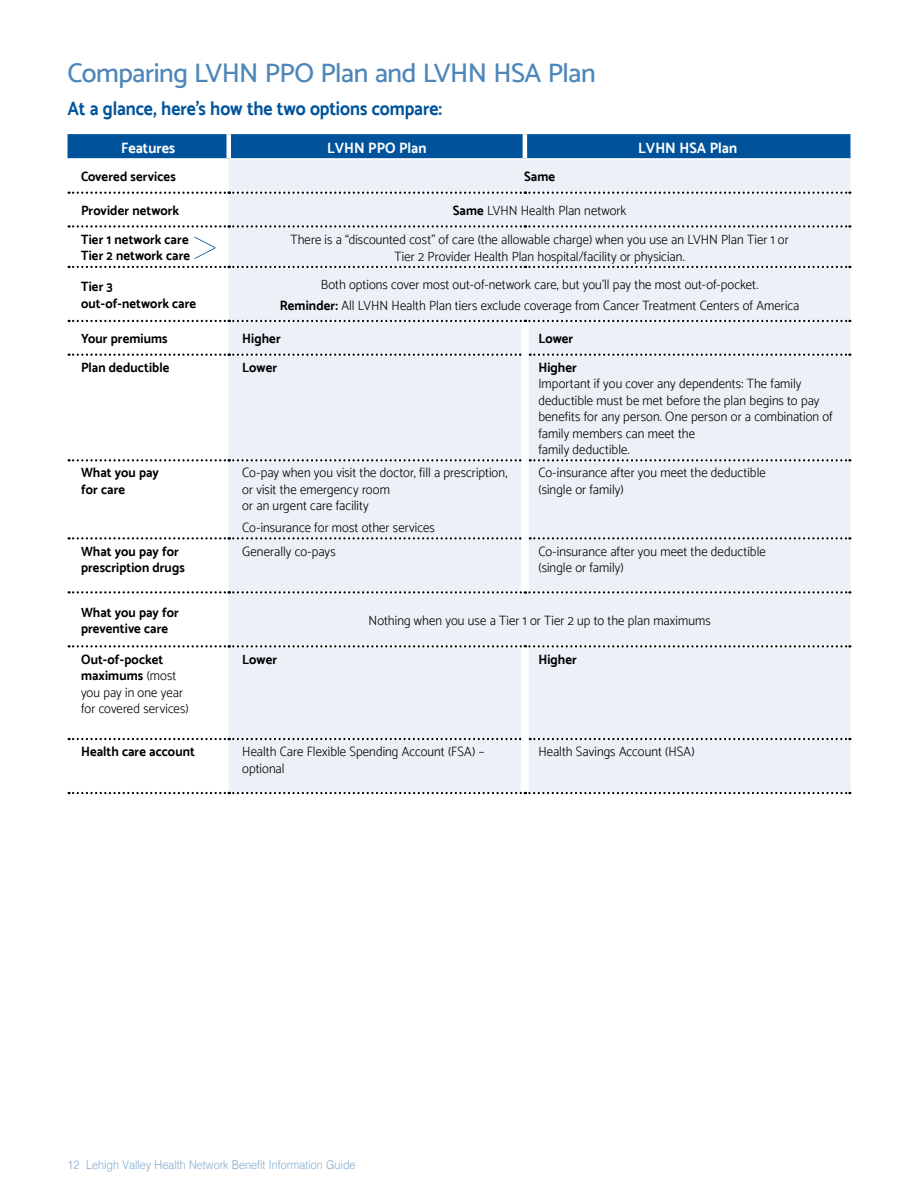
<style>
.page{position:relative;width:918px;height:1188px;background:#fff}
.page>*{position:absolute;margin:0;border:0;box-sizing:border-box;transform-origin:0 0}
.t1{font:500 27px "Catamaran";letter-spacing:-.02em;color:#4d86b9}
.t2{font:700 19.5px "Catamaran";letter-spacing:-.005em;color:#00539b;scale:.9 1}
.t3{font:700 15px "Catamaran";color:#fff;scale:.95 1}
.t4{font:300 13.5px/16.5px "Catamaran";letter-spacing:.005em;color:#000;scale:.95 1}
.t5{font:700 13.5px/16.5px "Catamaran";letter-spacing:.005em;color:#000;scale:.95 1}
.t6{font:300 12px "Helvetica";color:#80a9cd;scale:.9 1}
.s1{font-weight:700}
</style>
<div class="page">
<div style="left:68px;top:134px;width:782px;height:24px;background:#00539b"></div>
<div style="left:229px;top:160px;width:621px;height:632px;background:#ebf1f7"></div>
<hr style="left:523px;top:134px;width:4px;height:24px;background:#fff">
<div style="left:226px;top:134px;width:5px;height:24px;background:#fff"></div>
<svg style="left:69px;top:192px;width:781px;height:2px"></svg>
<svg style="left:69px;top:225px;width:781px;height:3px"></svg>
<svg style="left:69px;top:266px;width:781px;height:2px"></svg>
<svg style="left:69px;top:354px;width:452px;height:2px"></svg>
<svg style="left:69px;top:459px;width:452px;height:2px"></svg>
<svg style="left:69px;top:537px;width:452px;height:3px"></svg>
<svg style="left:69px;top:320px;width:781px;height:2px"></svg>
<svg style="left:530px;top:354px;width:320px;height:2px"></svg>
<svg style="left:530px;top:459px;width:320px;height:2px"></svg>
<svg style="left:530px;top:537px;width:320px;height:3px"></svg>
<svg style="left:69px;top:591px;width:781px;height:3px"></svg>
<svg style="left:69px;top:645px;width:781px;height:3px"></svg>
<svg style="left:69px;top:738px;width:452px;height:2px"></svg>
<svg style="left:530px;top:738px;width:320px;height:2px"></svg>
<div style="left:521px;top:322px;width:8px;height:33px;background:#fff"></div>
<div style="left:521px;top:355px;width:8px;height:105px;background:#fff"></div>
<div style="left:521px;top:460px;width:8px;height:78px;background:#fff"></div>
<div style="left:521px;top:538px;width:8px;height:53px;background:#fff"></div>
<div style="left:521px;top:648px;width:8px;height:91px;background:#fff"></div>
<div style="left:521px;top:739px;width:8px;height:53px;background:#fff"></div>
<svg style="left:69px;top:792px;width:781px;height:2px"></svg>
<svg style="left:194px;top:237px;width:21px;height:22px"></svg>
<h1 class="t1" style="left:68px;top:56px;width:530px">Comparing LVHN PPO Plan and LVHN HSA Plan</h1>
<h2 class="t2" style="left:68px;top:97px;width:418px">At a glance, here’s how the two options compare:</h2>
<p class="t3" style="left:121px;top:139px;width:58px">Features</p>
<p class="t3" style="left:327px;top:139px;width:106px">LVHN PPO Plan</p>
<p class="t3" style="left:638px;top:139px;width:106px">LVHN HSA Plan</p>
<p class="t5" style="left:81px;top:168px;width:101px">Covered services</p>
<p class="t5" style="left:524px;top:168px;width:34px">Same</p>
<p class="t5" style="left:81px;top:202px;width:105px">Provider network</p>
<p class="t4" style="left:453px;top:202px;width:184px"><span class="s1">Same</span> LVHN Health Plan network</p>
<p class="t5" style="left:81px;top:231px;width:116px">Tier 1 network care<br>Tier 2 network care</p>
<p class="t4" style="left:291px;top:231px;width:526px;text-align:center">There is a “discounted cost” of care (the allowable charge) when you use an LVHN Plan Tier 1 or<br>Tier 2 Provider Health Plan hospital/facility or physician.</p>
<p class="t5" style="left:81px;top:278px;width:123px">Tier 3 out-of-network care</p>
<p class="t4" style="left:280px;top:273px;width:549px;line-height:21.9px;text-align:center">Both options cover most out-of-network care, but you’ll pay the most out-of-pocket.<br><span class="s1">Reminder:</span> All LVHN Health Plan tiers exclude coverage from Cancer Treatment Centers of America</p>
<p class="t5" style="left:81px;top:330px;width:93px">Your premiums</p>
<p class="t5" style="left:242px;top:330px;width:42px">Higher</p>
<p class="t5" style="left:538px;top:330px;width:38px">Lower</p>
<p class="t5" style="left:81px;top:359px;width:95px">Plan deductible</p>
<p class="t5" style="left:242px;top:359px;width:38px">Lower</p>
<p class="t5" style="left:538px;top:359px;width:42px">Higher</p>
<p class="t4" style="left:538px;top:375px;width:311px">Important if you cover any dependents: The family deductible must be met before the plan begins to pay benefits for any person. One person or a combination of family members can meet the<br>family deductible.</p>
<p class="t5" style="left:81px;top:465px;width:84px">What you pay for care</p>
<p class="t4" style="left:242px;top:465px;width:281px">Co-pay when you visit the doctor, fill a prescription, or visit the emergency room<br>or an urgent care facility</p>
<p class="t4" style="left:242px;top:519px;width:204px">Co-insurance for most other services</p>
<p class="t4" style="left:538px;top:465px;width:241px">Co-insurance after you meet the deductible (single or family)</p>
<p class="t5" style="left:81px;top:543px;width:111px">What you pay for prescription drugs</p>
<p class="t4" style="left:242px;top:543px;width:100px">Generally co-pays</p>
<p class="t4" style="left:538px;top:543px;width:241px">Co-insurance after you meet the deductible (single or family)</p>
<p class="t5" style="left:81px;top:604px;width:105px">What you pay for preventive care</p>
<p class="t4" style="left:369px;top:612px;width:362px">Nothing when you use a Tier 1 or Tier 2 up to the plan maximums</p>
<p class="t4" style="left:81px;top:651px;width:115px"><span class="s1">Out-of-pocket maximums</span> (most you pay in one year for covered services)</p>
<p class="t5" style="left:242px;top:651px;width:38px">Lower</p>
<p class="t5" style="left:538px;top:651px;width:42px">Higher</p>
<p class="t5" style="left:81px;top:743px;width:121px">Health care account</p>
<p class="t4" style="left:242px;top:743px;width:256px">Health Care Flexible Spending Account (FSA) – optional</p>
<p class="t4" style="left:538px;top:743px;width:166px">Health Savings Account (HSA)</p>
<p class="t6" style="left:68px;top:1154px;width:322px">12 Lehigh Valley Health Network Benefit Information Guide</p>
</div>
